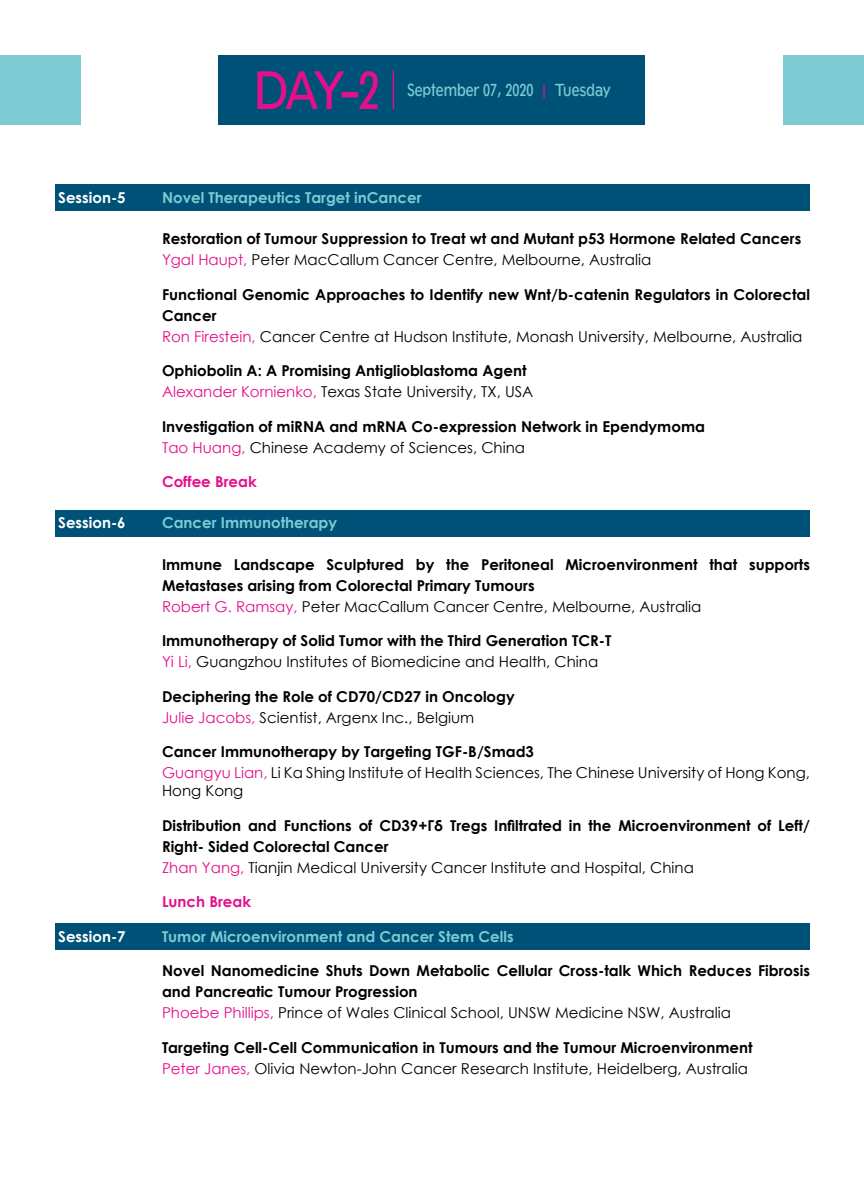
<style>
.page{position:relative;width:864px;height:1188px;background:#fff}
.page>*{position:absolute;margin:0;border:0;box-sizing:border-box;transform-origin:0 0}
.t1{font:51px "Tw Cen Class MT Std";color:#e50f8b;scale:.85 1}
.t2{font:16.5px "Tw Cen Class MT Std";color:#7ccbd2;scale:.85 1}
.t3{font:700 15px/21px "Century Gothic";color:#000}
.t4{font:15px/21px "Century Gothic";color:#000}
.t5{font:700 15px "Century Gothic";color:#7ccbd2}
.t6{font:700 15px "Century Gothic";color:#fff}
.t7{font:700 15px "Century Gothic";color:#e50f8b}
.s1{color:#e50f8b}
.s2{font-weight:400;color:#e50f8b}
.s3{font-weight:400}
.s4{font-weight:700}
</style>
<div class="page">
<div style="left:56px;top:184px;width:754px;height:27px;background:#005177"></div>
<div style="left:56px;top:510px;width:754px;height:26px;background:#005177"></div>
<div style="left:56px;top:923px;width:754px;height:27px;background:#005177"></div>
<div style="left:219px;top:55px;width:426px;height:70px;background:#005177"></div>
<div style="left:783px;top:55px;width:81px;height:70px;background:#7ccbd2"></div>
<div style="left:0;top:55px;width:81px;height:70px;background:#7ccbd2"></div>
<hr style="left:393px;top:70px;width:1px;height:39px;background:#e50f8b">
<h1 class="t1" style="left:254px;top:57px;width:149px">DAY-2</h1>
<p class="t2" style="left:407px;top:79px;width:241px">September 07, 2020 <span class="s1">|</span> Tuesday</p>
<p class="t6" style="left:58px;top:186px;width:69px">Session-5</p>
<p class="t5" style="left:162px;top:186px;width:261px">Novel Therapeutics Target inCancer</p>
<p class="t3" style="left:162px;top:228px;width:641px">Restoration of Tumour Suppression to Treat wt and Mutant p53 Hormone Related Cancers<br><span class="s2">Ygal Haupt,</span> <span class="s3">Peter MacCallum Cancer Centre, Melbourne, Australia</span></p>
<p class="t3" style="left:162px;top:283px;width:650px">Functional Genomic Approaches to Identify new Wnt/b-catenin Regulators in Colorectal<br>Cancer<br><span class="s2">Ron Firestein,</span> <span class="s3">Cancer Centre at Hudson Institute, Monash University, Melbourne, Australia</span></p>
<p class="t3" style="left:162px;top:360px;width:373px">Ophiobolin A: A Promising Antiglioblastoma Agent<br><span class="s2">Alexander Kornienko,</span> <span class="s3">Texas State University, TX, USA</span></p>
<p class="t3" style="left:162px;top:415px;width:544px">Investigation of miRNA and mRNA Co-expression Network in Ependymoma<br><span class="s2">Tao Huang,</span> <span class="s3">Chinese Academy of Sciences, China</span></p>
<p class="t7" style="left:162px;top:470px;width:96px">Coffee Break</p>
<p class="t6" style="left:58px;top:512px;width:69px">Session-6</p>
<p class="t5" style="left:162px;top:512px;width:177px">Cancer Immunotherapy</p>
<p class="t3" style="left:162px;top:553px;width:649px">Immune Landscape Sculptured by the Peritoneal Microenvironment that supports<br>Metastases arising from Colorectal Primary Tumours<br><span class="s2">Robert G. Ramsay,</span> <span class="s3">Peter MacCallum Cancer Centre, Melbourne, Australia</span></p>
<p class="t3" style="left:162px;top:630px;width:451px">Immunotherapy of Solid Tumor with the Third Generation TCR-T<br><span class="s2">Yi Li,</span> <span class="s3">Guangzhou Institutes of Biomedicine and Health, China</span></p>
<p class="t3" style="left:162px;top:685px;width:354px">Deciphering the Role of CD70/CD27 in Oncology<br><span class="s2">Julie Jacobs,</span> <span class="s3">Scientist, Argenx Inc., Belgium</span></p>
<p class="t4" style="left:162px;top:741px;width:650px"><span class="s4">Cancer Immunotherapy by Targeting TGF-Β/Smad3<br></span><span class="s1">Guangyu Lian,</span> Li Ka Shing Institute of Health Sciences, The Chinese University of Hong Kong,</p>
<p class="t4" style="left:162px;top:780px;width:83px">Hong Kong</p>
<p class="t3" style="left:162px;top:814px;width:650px">Distribution and Functions of CD39+Γδ Tregs Infiltrated in the Microenvironment of Left/<br>Right- Sided Colorectal Cancer<br><span class="s2">Zhan Yang,</span> <span class="s3">Tianjin Medical University Cancer Institute and Hospital, China</span></p>
<p class="t7" style="left:162px;top:890px;width:91px">Lunch Break</p>
<p class="t6" style="left:58px;top:925px;width:69px">Session-7</p>
<p class="t5" style="left:162px;top:925px;width:353px">Tumor Microenvironment and Cancer Stem Cells</p>
<p class="t3" style="left:162px;top:960px;width:650px">Novel Nanomedicine Shuts Down Metabolic Cellular Cross-talk Which Reduces Fibrosis and Pancreatic Tumour Progression<br><span class="s2">Phoebe Phillips,</span> <span class="s3">Prince of Wales Clinical School, UNSW Medicine NSW, Australia</span></p>
<p class="t3" style="left:162px;top:1036px;width:592px">Targeting Cell-Cell Communication in Tumours and the Tumour Microenvironment<br><span class="s2">Peter Janes,</span> <span class="s3">Olivia Newton-John Cancer Research Institute, Heidelberg, Australia</span></p>
</div>
